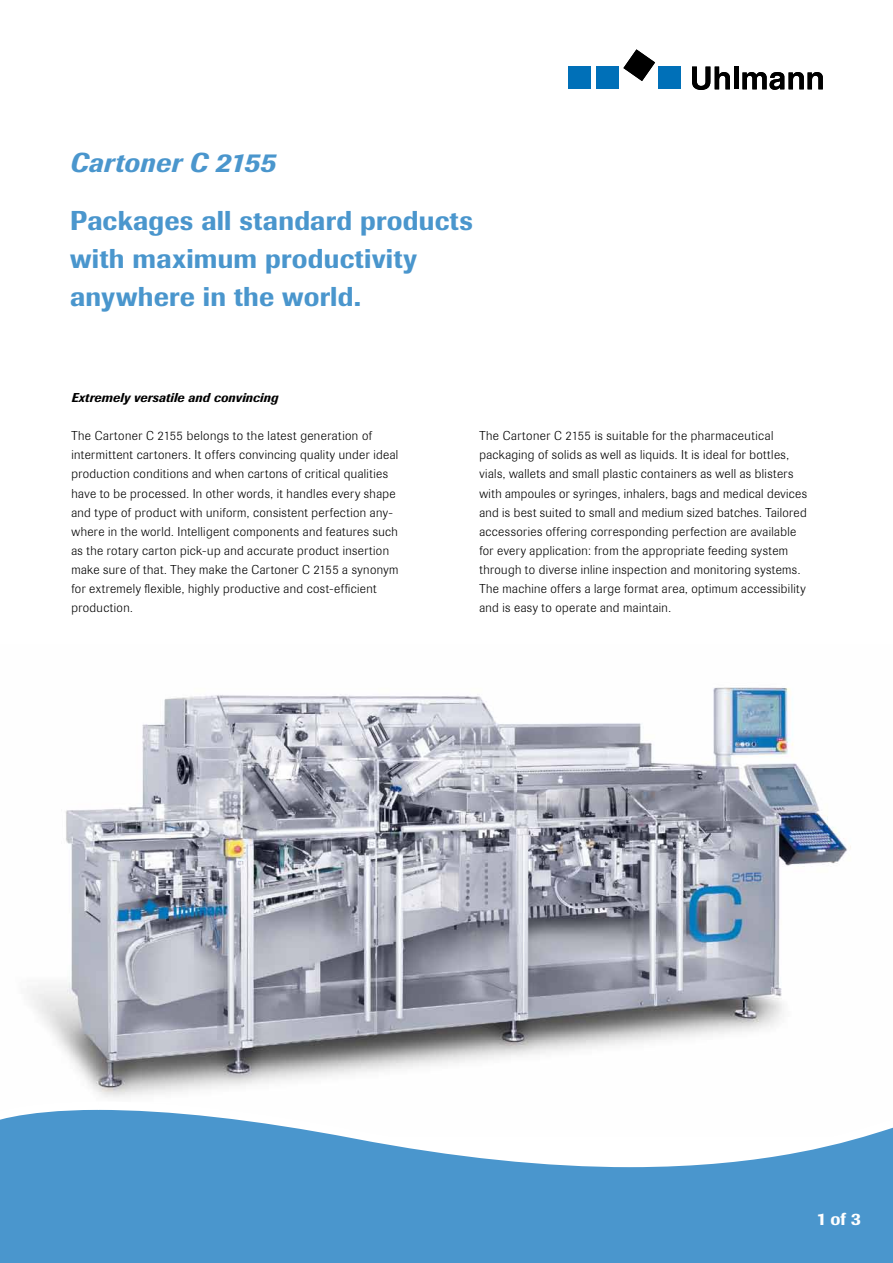
<style>
.page{position:relative;width:893px;height:1263px;background:#fff}
.page>*{position:absolute;margin:0;border:0;box-sizing:border-box;transform-origin:0 0}
.t1{font:500 27px/38.2px "Imago BQ";letter-spacing:.01em;color:#4a96cd}
.t2{font:italic 500 27px "Imago BQ";letter-spacing:.01em;color:#4a96cd}
.t3{font:500 17.25px "Imago BQ";color:#fff}
.t4{font:300 12.75px/19.2px "Imago BQ";letter-spacing:.03em;color:#000}
.t5{font:italic 500 12.75px "Imago BQ";letter-spacing:.01em;color:#000}
</style>
<div class="page">
<img style="left:30px;top:687px;width:821px;height:410px">
<svg style="left:0;top:1097px;width:893px;height:166px;fill:#4a96cd"></svg>
<svg style="left:623px;top:49px;width:32px;height:32px"></svg>
<div style="left:568px;top:67px;width:22px;height:22px;background:#0070b8"></div>
<div style="left:596px;top:67px;width:23px;height:22px;background:#0070b8"></div>
<div style="left:658px;top:67px;width:23px;height:22px;background:#0070b8"></div>
<svg style="left:692px;top:67px;width:38px;height:23px"></svg>
<hr style="left:734px;top:67px;width:4px;height:22px;background:#000">
<svg style="left:742px;top:72px;width:81px;height:18px"></svg>
<h1 class="t2" style="left:70px;top:147px;width:207px">Cartoner C 2155</h1>
<h1 class="t1" style="left:70px;top:201px;width:404px">Packages all standard products with maximum productivity anywhere in the world.</h1>
<p class="t5" style="left:71px;top:390px;width:208px">Extremely versatile and convincing</p>
<p class="t4" style="left:71px;top:426px;width:329px">The Cartoner C 2155 belongs to the latest generation of intermittent cartoners. It offers convincing quality under ideal production conditions and when cartons of critical qualities have to be processed. In other words, it handles every shape and type of product with uniform, consistent perfection any&shy;where in the world. Intelligent components and features such as the rotary carton pick-up and accurate product insertion make sure of that. They make the Cartoner C 2155 a synonym for extremely flexible, highly productive and cost-efficient production.</p>
<p class="t4" style="left:479px;top:426px;width:329px">The Cartoner C 2155 is suitable for the pharmaceutical packaging of solids as well as liquids. It is ideal for bottles, vials, wallets and small plastic containers as well as blisters with ampoules or syringes, inhalers, bags and medical devices and is best suited to small and medium sized batches. Tailored accessories offering corresponding perfection are available for every application: from the appropriate feeding system through to diverse inline inspection and monitoring systems.<br>The machine offers a large format area, optimum accessibility and is easy to operate and maintain.</p>
<h2 class="t3" style="left:816px;top:1208px;width:46px">1 of 3</h2>
</div>
